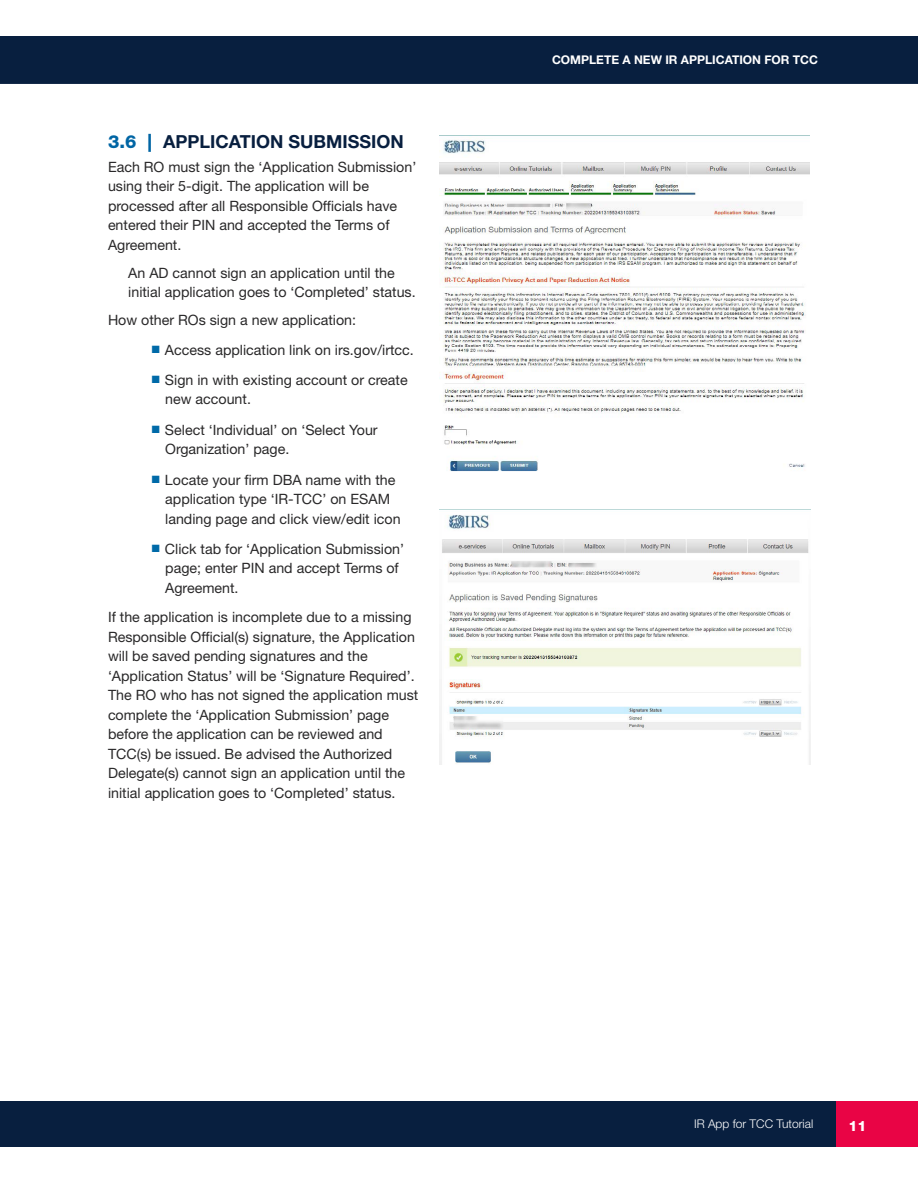
<style>
.page{position:relative;width:918px;height:1188px;background:#fff}
.page>*{position:absolute;margin:0;border:0;box-sizing:border-box;transform-origin:0 0}
.X_x_-_h4_subheading{font:700 18px "Helvetica Neue LT Std";color:#081f3f}
.body{font:14.25px/19.5px "Helvetica Neue LT Std";color:#292829}
.bullets{font:14.25px/19.5px "Helvetica Neue LT Std";color:#292829}
.t1{font:800 14.25px "Helvetica Neue LT Std";color:#fff}
.t2{font:700 12px "Helvetica Neue LT Std";color:#fff}
.t3{font:300 12px "Helvetica Neue LT Std";color:#fff}
.s1{font-weight:800;color:#0065a4}
.s2{color:#006aa8}
</style>
<div class="page">
<div style="left:0;top:37px;width:918px;height:45px;background:#081f3f"></div>
<div style="left:0;top:1101px;width:864px;height:46px;background:#081f3f"></div>
<div style="left:0;top:76px;width:918px;height:8px;background:#081f3f"></div>
<div style="left:836px;top:1101px;width:82px;height:46px;background:#e90445"></div>
<img style="left:440px;top:135px;width:370px;height:337px">
<img style="left:439px;top:515px;width:372px;height:249px">
<h4 class="X_x_-_h4_subheading" style="left:108px;top:130px;width:297px"><span class="s1">3.6 |</span> APPLICATION SUBMISSION</h4>
<p class="body" style="left:108px;top:157px;width:310px">Each RO must sign the ‘Application Submission’ using their 5-digit. The application will be processed after all Responsible Officials have entered their PIN and accepted the Terms of Agreement.</p>
<p class="body" style="left:128px;top:263px;width:289px">An AD cannot sign an application until the initial application goes to ‘Completed’ status.</p>
<p class="body" style="left:108px;top:310px;width:250px">How other ROs sign a new application:</p>
<p class="bullets" style="left:152px;top:340px;width:264px"><span class="s2">■</span> Access application link on irs.gov/irtcc.</p>
<p class="bullets" style="left:165px;top:370px;width:244px;text-indent:-14px"><span class="s2">■</span> Sign in with existing account or create new account.</p>
<p class="bullets" style="left:165px;top:420px;width:214px;text-indent:-14px"><span class="s2">■</span> Select ‘Individual’ on ‘Select Your<br>Organization’ page.</p>
<p class="bullets" style="left:165px;top:470px;width:237px;text-indent:-14px"><span class="s2">■</span> Locate your firm DBA name with the application type ‘IR-TCC’ on ESAM landing page and click view/edit icon</p>
<p class="bullets" style="left:165px;top:539px;width:240px;text-indent:-14px"><span class="s2">■</span> Click tab for ‘Application Submission’ page; enter PIN and accept Terms of<br>Agreement.</p>
<p class="body" style="left:108px;top:607px;width:312px">If the application is incomplete due to a missing Responsible Official(s) signature, the Application will be saved pending signatures and the ‘Application Status’ will be ‘Signature Required’.<br>The RO who has not signed the application must complete the ‘Application Submission’ page before the application can be reviewed and TCC(s) be issued. Be advised the Authorized Delegate(s) cannot sign an application until the initial application goes to ‘Completed’ status.</p>
<p class="t2" style="left:552px;top:52px;width:19px">COMPLETE</p>
<p class="t2" style="left:623px;top:52px;width:75px">A NEW IR APPLICATION</p>
<p class="t2" style="left:764px;top:52px;width:9px">FOR</p>
<p class="t2" style="left:793px;top:52px;width:27px">TCC</p>
<p class="t3" style="left:694px;top:1116px;width:121px">IR App for TCC Tutorial</p>
<p class="t1" style="left:849px;top:1118px;width:19px">11</p>
</div>
